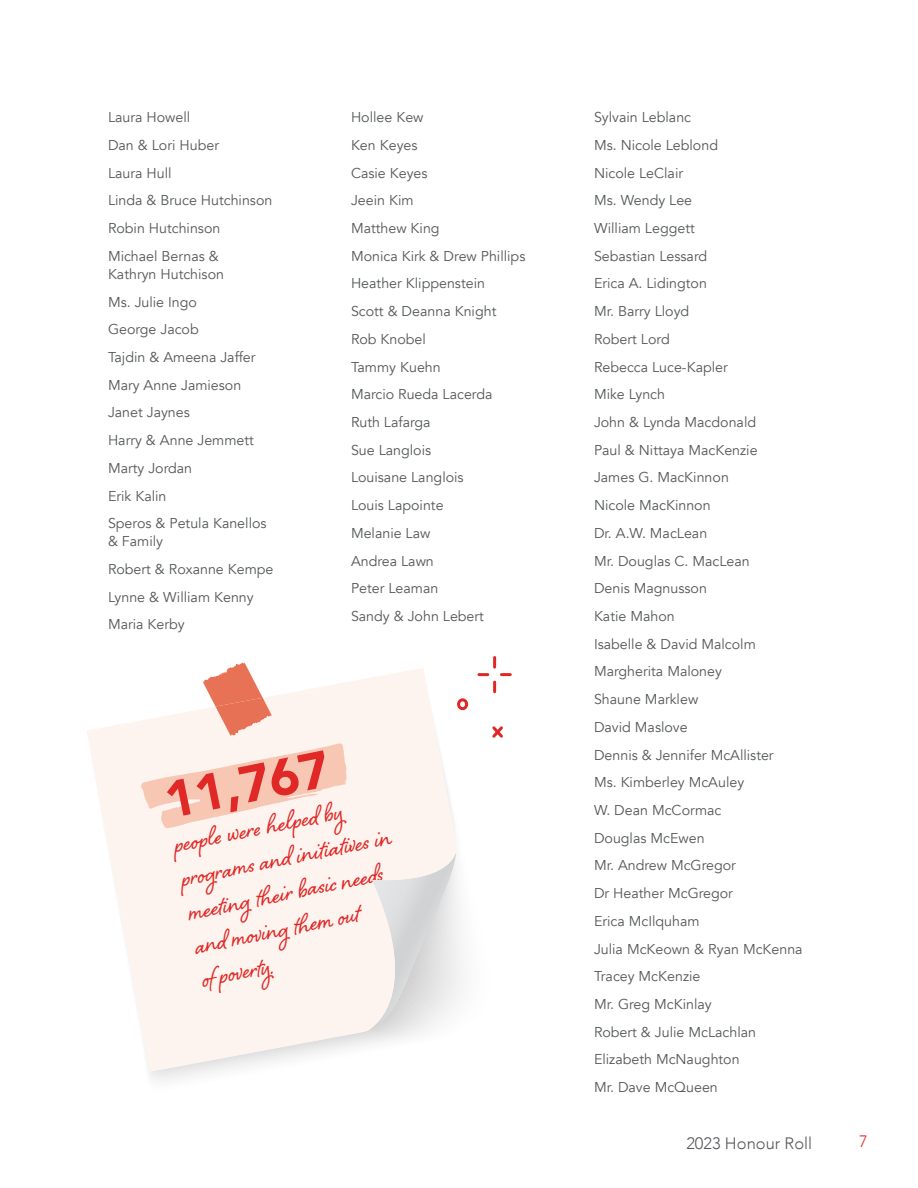
<style>
.page{position:relative;width:918px;height:1188px;background:#fff}
.page>*{position:absolute;margin:0;border:0;box-sizing:border-box;transform-origin:0 0}
.t1{font:900 51.15px "Avenir";color:#e02826}
.t2{font:33px "Shelby";color:#e02826}
.t3{font:300 16.5px "Avenir";color:#55575a}
.t4{font:300 16.5px "Avenir";color:#e12626}
.t5{font:14.25px/27.8px "Avenir";color:#545759}
.s1{font-size:36px}
</style>
<div class="page">
<svg style="left:87px;top:668px;width:370px;height:404px;fill:#fef4ef"></svg>
<svg style="left:141px;top:743px;width:206px;height:86px"></svg>
<img style="left:368px;top:851px;width:89px;height:180px">
<svg style="left:203px;top:662px;width:69px;height:74px"></svg>
<svg style="left:456px;top:656px;width:56px;height:84px"></svg>
<svg style="left:200px;top:883px;width:245px;height:177px"></svg>
<p class="t5" style="left:351px;top:105px;width:176px">Hollee Kew<br>Ken Keyes<br>Casie Keyes<br>Jeein Kim<br>Matthew King<br>Monica Kirk &amp; Drew Phillips<br>Heather Klippenstein<br>Scott &amp; Deanna Knight<br>Rob Knobel<br>Tammy Kuehn<br>Marcio Rueda Lacerda<br>Ruth Lafarga<br>Sue Langlois<br>Louisane Langlois<br>Louis Lapointe<br>Melanie Law<br>Andrea Lawn<br>Peter Leaman<br>Sandy &amp; John Lebert</p>
<p class="t5" style="left:594px;top:105px;width:210px">Sylvain Leblanc<br>Ms. Nicole Leblond<br>Nicole LeClair<br>Ms. Wendy Lee<br>William Leggett<br>Sebastian Lessard<br>Erica A. Lidington<br>Mr. Barry Lloyd<br>Robert Lord<br>Rebecca Luce-Kapler<br>Mike Lynch<br>John &amp; Lynda Macdonald<br>Paul &amp; Nittaya MacKenzie<br>James G. MacKinnon<br>Nicole MacKinnon<br>Dr. A.W. MacLean<br>Mr. Douglas C. MacLean<br>Denis Magnusson<br>Katie Mahon<br>Isabelle &amp; David Malcolm<br>Margherita Maloney<br>Shaune Marklew<br>David Maslove<br>Dennis &amp; Jennifer McAllister<br>Ms. Kimberley McAuley<br>W. Dean McCormac<br>Douglas McEwen<br>Mr. Andrew McGregor<br>Dr Heather McGregor<br>Erica McIlquham<br>Julia McKeown &amp; Ryan McKenna<br>Tracey McKenzie<br>Mr. Greg McKinlay<br>Robert &amp; Julie McLachlan<br>Elizabeth McNaughton<br>Mr. Dave McQueen</p>
<p class="t5" style="left:108px;top:105px;width:166px">Laura Howell<br>Dan &amp; Lori Huber<br>Laura Hull<br>Linda &amp; Bruce Hutchinson<br>Robin Hutchinson<br>Michael Bernas &amp;</p>
<p class="t5" style="left:108px;top:261px;width:160px">Kathryn Hutchison<br>Ms. Julie Ingo<br>George Jacob<br>Tajdin &amp; Ameena Jaffer<br>Mary Anne Jamieson<br>Janet Jaynes<br>Harry &amp; Anne Jemmett<br>Marty Jordan<br>Erik Kalin<br>Speros &amp; Petula Kanellos</p>
<p class="t5" style="left:108px;top:529px;width:167px">&amp; Family<br>Robert &amp; Roxanne Kempe<br>Lynne &amp; William Kenny<br>Maria Kerby</p>
<h1 class="t1" style="left:162px;top:782px;width:168px;rotate:-11deg">11,767</h1>
<h2 class="t2" style="left:170px;top:821px;width:173px;rotate:-11deg">people were helped by</h2>
<h2 class="t2" style="left:177px;top:855px;width:216px;rotate:-11deg">programs and initiatives in</h2>
<h2 class="t2" style="left:184px;top:889px;width:200px;rotate:-11deg">meeting eir basic needs</h2>
<h2 class="t2" style="left:190px;top:923px;width:169px;rotate:-11deg">and moving em out</h2>
<h2 class="t2" style="left:214px;top:953px;width:57px;rotate:-11deg">poverty<span class="s1">.</span></h2>
<p class="t3" style="left:686px;top:1133px;width:127px">2023 Honour Roll</p>
<p class="t4" style="left:859px;top:1134px;width:10px">7</p>
</div>
